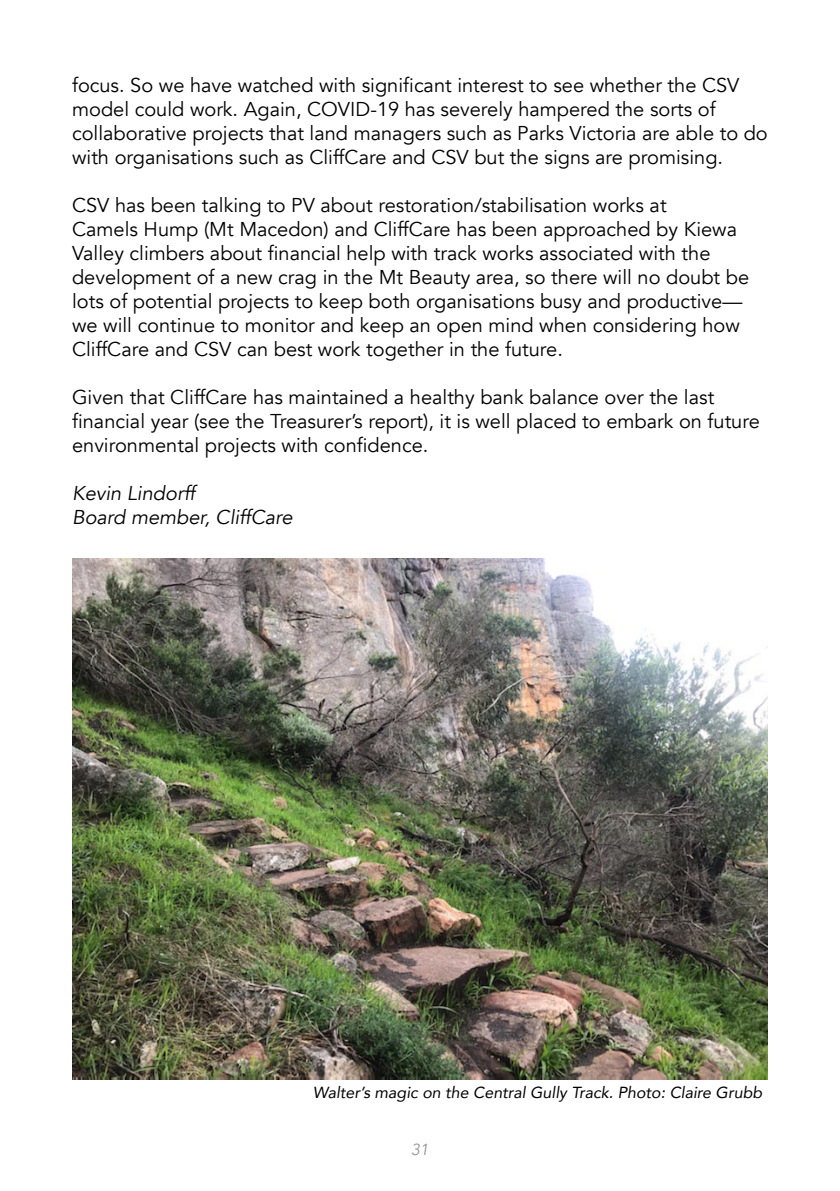
<style>
.page{position:relative;width:840px;height:1191px;background:#fff}
.page>*{position:absolute;margin:0;border:0;box-sizing:border-box;transform-origin:0 0}
.t1{font:20px/24px "Avenir";color:#000}
.t2{font:italic 20px/24px "Avenir";color:#000}
.t3{font:italic 16px "Avenir";color:#000}
.t4{font:italic 16px "Avenir";color:#939598}
</style>
<div class="page">
<img style="left:72px;top:558px;width:695px;height:521px">
<p class="t1" style="left:72px;top:73px;width:696px">focus. So we have watched with significant interest to see whether the CSV model could work. Again, COVID-19 has severely hampered the sorts of collaborative projects that land managers such as Parks Victoria are able to do with organisations such as CliffCare and CSV but the signs are promising.</p>
<p class="t1" style="left:72px;top:193px;width:678px">CSV has been talking to PV about restoration/stabilisation works at<br>Camels Hump (Mt Macedon) and CliffCare has been approached by Kiewa Valley climbers about financial help with track works associated with the development of a new crag in the Mt Beauty area, so there will no doubt be lots of potential projects to keep both organisations busy and productive— we will continue to monitor and keep an open mind when considering how CliffCare and CSV can best work together in the future.</p>
<p class="t1" style="left:72px;top:385px;width:689px">Given that CliffCare has maintained a healthy bank balance over the last financial year (see the Treasurer’s report), it is well placed to embark on future environmental projects with confidence.</p>
<p class="t2" style="left:72px;top:481px;width:222px">Kevin Lindorff<br>Board member, CliffCare</p>
<p class="t3" style="left:313px;top:1082px;width:450px">Walter’s magic on the Central Gully Track. Photo: Claire Grubb</p>
<p class="t4" style="left:411px;top:1139px;width:19px">31</p>
</div>
